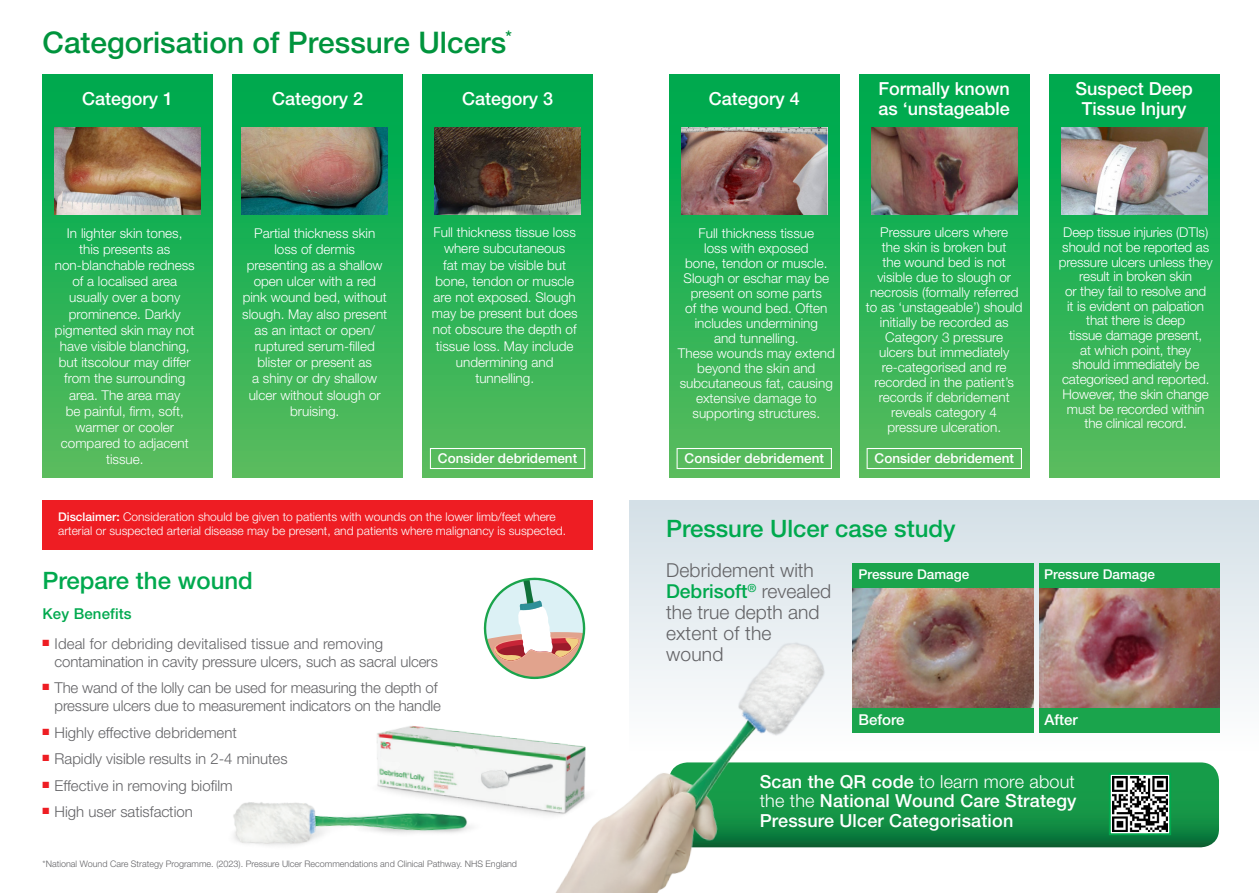
<style>
.page{position:relative;width:1259px;height:893px;background:#fff}
.page>*{position:absolute;margin:0;border:0;box-sizing:border-box;transform-origin:0 0}
.Head_medium_28_30_8{font:500 29.85px "Helvetica Neue LT Pro";color:#00943d}
.t1{font:500 24px "Helvetica Neue LT Pro";color:#00a94e}
.t2{font:300 19.2px/21px "Helvetica Neue LT Pro";letter-spacing:.01em;color:#636366}
.t3{font:500 18px/19.5px "Helvetica Neue LT Pro";color:#fff}
.t4{font:300 15px/18px "Helvetica Neue LT Pro";letter-spacing:-.01em;color:#636366}
.t5{font:500 15px "Helvetica Neue LT Pro";letter-spacing:.01em;color:#00a94e}
.t6{font:500 15px "Helvetica Neue LT Pro";color:#fff}
.t7{font:300 13.5px/16.2px "Helvetica Neue LT Pro";color:#fff;text-align:center}
.t8{font:500 13.5px "Helvetica Neue LT Pro";color:#fff}
.t9{font:300 12px/14.4px "Helvetica Neue LT Pro";color:#fff}
.t10{font:300 9px "Helvetica Neue LT Pro";color:#636366}
.s1{font-weight:500}
.s2{font-weight:500;color:#00a94e}
.s3{font-weight:300}
</style>
<div class="page">
<div style="left:43px;top:74px;width:170px;height:403px;background:linear-gradient(to bottom,#00a94d,#59bc5e)"></div>
<div style="left:232px;top:74px;width:171px;height:403px;background:linear-gradient(to bottom,#00a94d,#59bc5e)"></div>
<div style="left:422px;top:74px;width:170px;height:403px;background:linear-gradient(to bottom,#009f4c,#58be5e)"></div>
<svg style="left:629px;top:500px;width:630px;height:233px;background:#dce5ea"></svg>
<div style="left:43px;top:500px;width:549px;height:50px;background:#ee1d23"></div>
<div style="left:669px;top:74px;width:170px;height:403px;background:linear-gradient(to bottom,#00aa54,#57bb5c)"></div>
<div style="left:859px;top:74px;width:170px;height:403px;background:linear-gradient(to bottom,#00a64f,#58bc5e)"></div>
<div style="left:1049px;top:74px;width:170px;height:403px;background:linear-gradient(to bottom,#00a852,#58bc5d)"></div>
<img style="left:1061px;top:128px;width:146px;height:87px">
<img style="left:871px;top:128px;width:146px;height:87px">
<img style="left:681px;top:128px;width:146px;height:87px">
<img style="left:435px;top:128px;width:145px;height:87px">
<img style="left:242px;top:128px;width:145px;height:87px">
<img style="left:55px;top:128px;width:145px;height:87px">
<svg style="left:483px;top:577px;width:102px;height:91px"></svg>
<img style="left:377px;top:726px;width:126px;height:83px">
<img style="left:233px;top:755px;width:260px;height:91px">
<img style="left:852px;top:587px;width:181px;height:121px">
<img style="left:1039px;top:587px;width:180px;height:121px">
<div style="left:852px;top:708px;width:181px;height:24px;background:#1aa44c"></div>
<div style="left:1039px;top:708px;width:180px;height:24px;background:#1aa44c"></div>
<div style="left:852px;top:563px;width:181px;height:24px;background:#1aa44c"></div>
<div style="left:1039px;top:563px;width:180px;height:24px;background:#1aa44c"></div>
<svg style="left:946px;top:762px;width:273px;height:85px;background:#159046"></svg>
<svg style="left:1111px;top:776px;width:57px;height:56px"></svg>
<img style="left:1112px;top:776px;width:55px;height:56px">
<div style="left:1108px;top:773px;width:63px;height:62px;border:2px solid #00a94e"></div>
<div style="left:430px;top:448px;width:155px;height:21px;border:1px solid #fff"></div>
<div style="left:676px;top:448px;width:156px;height:21px;border:1px solid #fff"></div>
<div style="left:866px;top:448px;width:156px;height:21px;border:1px solid #fff"></div>
<img style="left:503px;top:622px;width:443px;height:271px">
<p class="Head_medium_28_30_8" style="left:43px;top:24px;width:471px">Categorisation of Pressure Ulcers<sup>*</sup></p>
<p class="t3" style="left:82px;top:89px;width:93px">Category 1</p>
<p class="t3" style="left:272px;top:89px;width:93px">Category 2</p>
<p class="t3" style="left:462px;top:89px;width:93px">Category 3</p>
<p class="t3" style="left:708px;top:89px;width:93px">Category 4</p>
<p class="t3" style="left:878px;top:79px;width:133px">Formally known as ‘unstageable</p>
<p class="t3" style="left:1075px;top:79px;width:119px">Suspect Deep</p>
<p class="t3" style="left:1081px;top:99px;width:106px">Tissue Injury</p>
<p class="t7" style="left:55px;top:224px;width:141px">In lighter skin tones,<br>this presents as non-blanchable redness of a localised area usually over a bony prominence. Darkly pigmented skin may not have visible blanching, but itscolour may differ from the surrounding area. The area may<br>be painful, firm, soft, warmer or cooler compared to adjacent tissue.</p>
<p class="t7" style="left:254px;top:224px;width:123px">Partial thickness skin loss of dermis</p>
<p class="t7" style="left:242px;top:257px;width:147px">presenting as a shallow open ulcer with a red pink wound bed, without slough. May also present as an intact or open/ ruptured serum-filled blister or present as<br>a shiny or dry shallow ulcer without slough or bruising.</p>
<p class="t7" style="left:432px;top:224px;width:147px">Full thickness tissue loss where subcutaneous<br>fat may be visible but bone, tendon or muscle are not exposed. Slough may be present but does not obscure the depth of tissue loss. May include undermining and</p>
<p class="t7" style="left:475px;top:370px;width:60px">tunnelling.</p>
<p class="t7" style="left:698px;top:225px;width:117px;line-height:15px">Full thickness tissue loss with exposed</p>
<p class="t7" style="left:683px;top:255px;width:147px;line-height:15px">bone, tendon or muscle.<br>Slough or eschar may be present on some parts of the wound bed. Often includes undermining and tunnelling.</p>
<p class="t7" style="left:678px;top:345px;width:158px;line-height:15px">These wounds may extend beyond the skin and subcutaneous fat, causing extensive damage to supporting structures.</p>
<p class="t7" style="left:866px;top:224px;width:158px;line-height:15px">Pressure ulcers where<br>the skin is broken but<br>the wound bed is not visible due to slough or necrosis (formally referred to as ‘unstageable’) should initially be recorded as<br>Category 3 pressure<br>ulcers but immediately re-categorised and re recorded in the patient’s records if debridement reveals category 4 pressure ulceration.</p>
<p class="t8" style="left:438px;top:450px;width:141px">Consider debridement</p>
<p class="t8" style="left:684px;top:450px;width:141px">Consider debridement</p>
<p class="t8" style="left:874px;top:450px;width:141px">Consider debridement</p>
<p class="t7" style="left:1058px;top:225px;width:155px;line-height:14.7px">Deep tissue injuries (DTIs) should not be reported as pressure ulcers unless they result in broken skin</p>
<p class="t7" style="left:1062px;top:283px;width:149px;line-height:14.7px">or they fail to resolve and it is evident on palpation that there is deep<br>tissue damage present, at which point, they should immediately be categorised and reported.<br>However, the skin change must be recorded within the clinical record.</p>
<p class="t9" style="left:58px;top:509px;width:509px"><span class="s1">Disclaimer:</span> Consideration should be given to patients with wounds on the lower limb/feet where arterial or suspected arterial disease may be present, and patients where malignancy is suspected.</p>
<p class="t1" style="left:43px;top:566px;width:212px">Prepare the wound</p>
<p class="t5" style="left:43px;top:605px;width:91px">Key Benefits</p>
<p class="t4" style="left:55px;top:634px;width:385px;text-indent:-12px"><sup>■</sup> Ideal for debriding devitalised tissue and removing contamination in cavity pressure ulcers, such as sacral ulcers</p>
<p class="t4" style="left:43px;top:679px;width:400px;text-align:right"><sup>■</sup> The wand of the lolly can be used for measuring the depth of pressure ulcers due to measurement indicators on the handle</p>
<p class="t4" style="left:43px;top:723px;width:196px"><sup>■</sup> Highly effective debridement</p>
<p class="t4" style="left:43px;top:750px;width:247px"><sup>■</sup> Rapidly visible results in 2-4 minutes</p>
<p class="t4" style="left:43px;top:776px;width:192px"><sup>■</sup> Effective in removing biofilm</p>
<p class="t4" style="left:43px;top:803px;width:152px"><sup>■</sup> High user satisfaction</p>
<p class="t10" style="left:43px;top:858px;width:476px">*National Wound Care Strategy Programme. (2023). Pressure Ulcer Recommendations and Clinical Pathway. NHS England</p>
<p class="t1" style="left:666px;top:515px;width:291px">Pressure Ulcer case study</p>
<p class="t2" style="left:666px;top:559px;width:166px">Debridement with<br><span class="s2">Debrisoft</span><sup>®</sup> revealed the true depth and</p>
<p class="t2" style="left:666px;top:622px;width:107px">extent of the</p>
<p class="t2" style="left:666px;top:643px;width:59px">wound</p>
<p class="t8" style="left:858px;top:566px;width:112px">Pressure Damage</p>
<p class="t8" style="left:1044px;top:566px;width:112px">Pressure Damage</p>
<p class="t6" style="left:858px;top:711px;width:47px">Before</p>
<p class="t6" style="left:1044px;top:711px;width:35px">After</p>
<p class="t3" style="left:760px;top:771px;width:318px;text-align:justify">Scan the QR code <span class="s3">to learn more about the the</span> National Wound Care Strategy Pressure Ulcer Categorisation</p>
</div>
